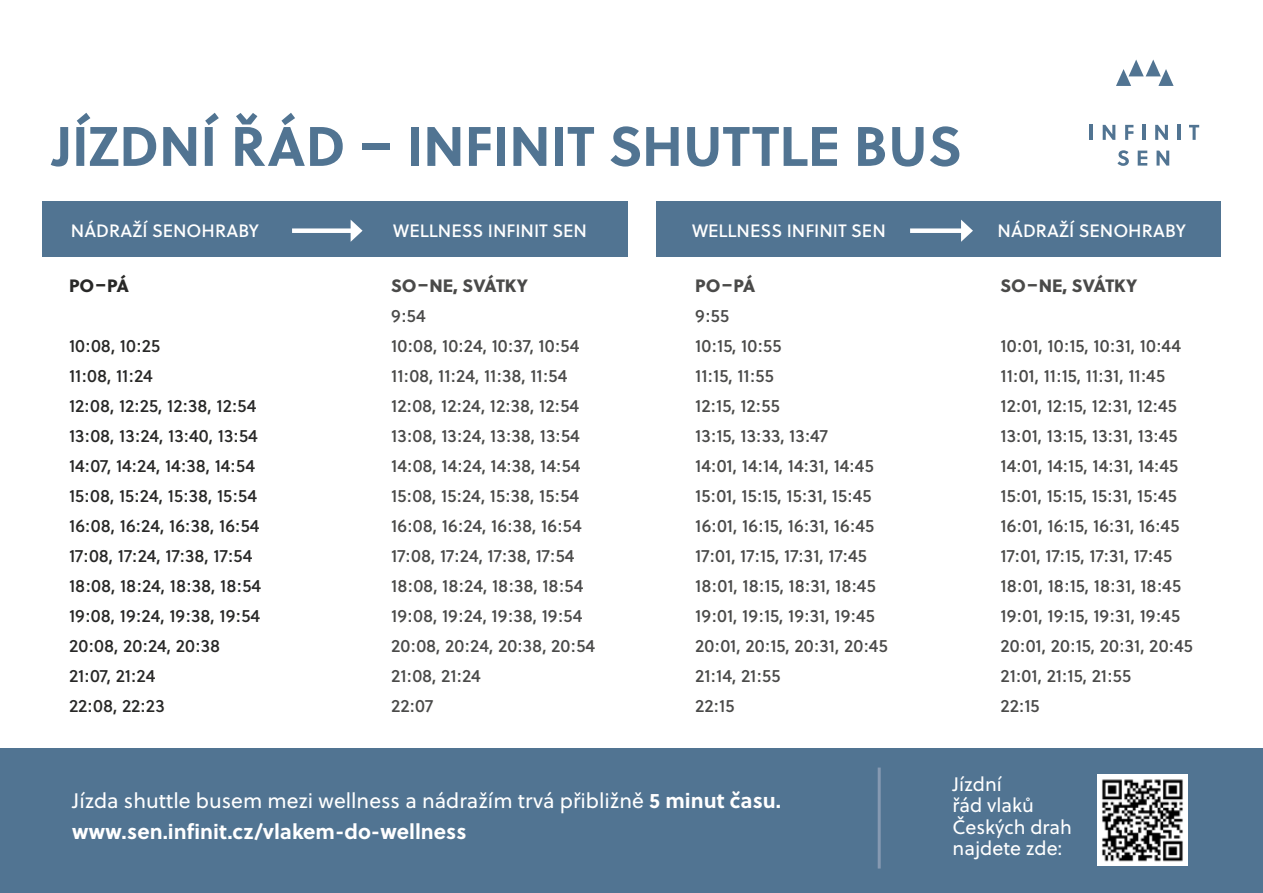
<style>
.page{position:relative;width:1263px;height:893px;background:#fff}
.page>*{position:absolute;margin:0;border:0;box-sizing:border-box;transform-origin:0 0}
.t1{font:700 55.5px "Soleil";color:#517492}
.t2{font:21px/30.8px "Soleil";color:#fff}
.t3{font:19.5px/21.5px "Soleil";color:#fff}
.t4{font:17.85px/30px "Soleil";color:#4a4a49}
.t5{font:17.85px/30px "Soleil";color:#282827}
.t6{font:17.85px "Soleil";color:#fff}
.t7{font:800 17.85px "Soleil";letter-spacing:-.005em;color:#4a4a49}
.t8{font:800 17.85px "Soleil";color:#282827}
.s1{font-weight:700}
</style>
<div class="page">
<div style="left:656px;top:201px;width:564px;height:55px;background:#517492"></div>
<div style="left:910px;top:228px;width:55px;height:5px;background:#fff"></div>
<svg style="left:961px;top:220px;width:12px;height:22px"></svg>
<div style="left:43px;top:201px;width:585px;height:55px;background:#517492"></div>
<div style="left:292px;top:228px;width:63px;height:5px;background:#fff"></div>
<svg style="left:351px;top:220px;width:12px;height:22px"></svg>
<hr style="left:1090px;top:125px;width:3px;height:15px;background:#517492">
<svg style="left:1103px;top:125px;width:12px;height:15px"></svg>
<svg style="left:1125px;top:125px;width:8px;height:15px"></svg>
<hr style="left:1142px;top:125px;width:3px;height:15px;background:#517492">
<svg style="left:1155px;top:125px;width:13px;height:15px"></svg>
<hr style="left:1178px;top:125px;width:3px;height:15px;background:#517492">
<svg style="left:1189px;top:125px;width:10px;height:15px"></svg>
<svg style="left:1117px;top:150px;width:12px;height:16px"></svg>
<svg style="left:1138px;top:151px;width:9px;height:15px"></svg>
<svg style="left:1156px;top:151px;width:13px;height:15px"></svg>
<svg style="left:1116px;top:60px;width:57px;height:26px"></svg>
<div style="left:0;top:748px;width:1263px;height:145px;background:#517492"></div>
<img style="left:1097px;top:775px;width:91px;height:90px">
<hr style="left:878px;top:767px;width:3px;height:101px;background:#8699b1">
<h1 class="t1" style="left:53px;top:103px;width:910px">JÍZDNÍ ŘÁD – INFINIT SHUTTLE BUS</h1>
<p class="t6" style="left:71px;top:218px;width:190px">NÁDRAŽÍ SENOHRABY</p>
<p class="t6" style="left:393px;top:218px;width:195px">WELLNESS INFINIT SEN</p>
<p class="t6" style="left:692px;top:218px;width:195px">WELLNESS INFINIT SEN</p>
<p class="t6" style="left:997px;top:218px;width:190px">NÁDRAŽÍ SENOHRABY</p>
<p class="t8" style="left:69px;top:271px;width:62px">PO–PÁ</p>
<p class="t7" style="left:391px;top:271px;width:138px">SO–NE, SVÁTKY</p>
<p class="t4" style="left:391px;top:300px;width:206px">9:54<br>10:08, 10:24, 10:37, 10:54<br>11:08, 11:24, 11:38, 11:54<br>12:08, 12:24, 12:38, 12:54<br>13:08, 13:24, 13:38, 13:54<br>14:08, 14:24, 14:38, 14:54<br>15:08, 15:24, 15:38, 15:54<br>16:08, 16:24, 16:38, 16:54<br>17:08, 17:24, 17:38, 17:54<br>18:08, 18:24, 18:38, 18:54<br>19:08, 19:24, 19:38, 19:54<br>20:08, 20:24, 20:38, 20:54<br>21:08, 21:24<br>22:07</p>
<p class="t7" style="left:695px;top:272px;width:62px">PO–PÁ</p>
<p class="t4" style="left:695px;top:300px;width:194px">9:55<br>10:15, 10:55<br>11:15, 11:55<br>12:15, 12:55<br>13:15, 13:33, 13:47<br>14:01, 14:14, 14:31, 14:45<br>15:01, 15:15, 15:31, 15:45<br>16:01, 16:15, 16:31, 16:45<br>17:01, 17:15, 17:31, 17:45<br>18:01, 18:15, 18:31, 18:45<br>19:01, 19:15, 19:31, 19:45<br>20:01, 20:15, 20:31, 20:45<br>21:14, 21:55<br>22:15</p>
<p class="t7" style="left:1000px;top:272px;width:138px">SO–NE, SVÁTKY</p>
<p class="t5" style="left:69px;top:330px;width:194px">10:08, 10:25<br>11:08, 11:24<br>12:08, 12:25, 12:38, 12:54<br>13:08, 13:24, 13:40, 13:54<br>14:07, 14:24, 14:38, 14:54<br>15:08, 15:24, 15:38, 15:54<br>16:08, 16:24, 16:38, 16:54<br>17:08, 17:24, 17:38, 17:54<br>18:08, 18:24, 18:38, 18:54<br>19:08, 19:24, 19:38, 19:54<br>20:08, 20:24, 20:38<br>21:07, 21:24<br>22:08, 22:23</p>
<p class="t4" style="left:1000px;top:330px;width:194px">10:01, 10:15, 10:31, 10:44<br>11:01, 11:15, 11:31, 11:45<br>12:01, 12:15, 12:31, 12:45<br>13:01, 13:15, 13:31, 13:45<br>14:01, 14:15, 14:31, 14:45<br>15:01, 15:15, 15:31, 15:45<br>16:01, 16:15, 16:31, 16:45<br>17:01, 17:15, 17:31, 17:45<br>18:01, 18:15, 18:31, 18:45<br>19:01, 19:15, 19:31, 19:45<br>20:01, 20:15, 20:31, 20:45<br>21:01, 21:15, 21:55<br>22:15</p>
<p class="t2" style="left:72px;top:784px;width:710px">Jízda shuttle busem mezi wellness a nádražím trvá přibližně <span class="s1">5 minut času. www.sen.infinit.cz/vlakem-do-wellness</span></p>
<p class="t3" style="left:952px;top:773px;width:121px">Jízdní<br>řád vlaků<br>Českých drah najdete zde:</p>
</div>
